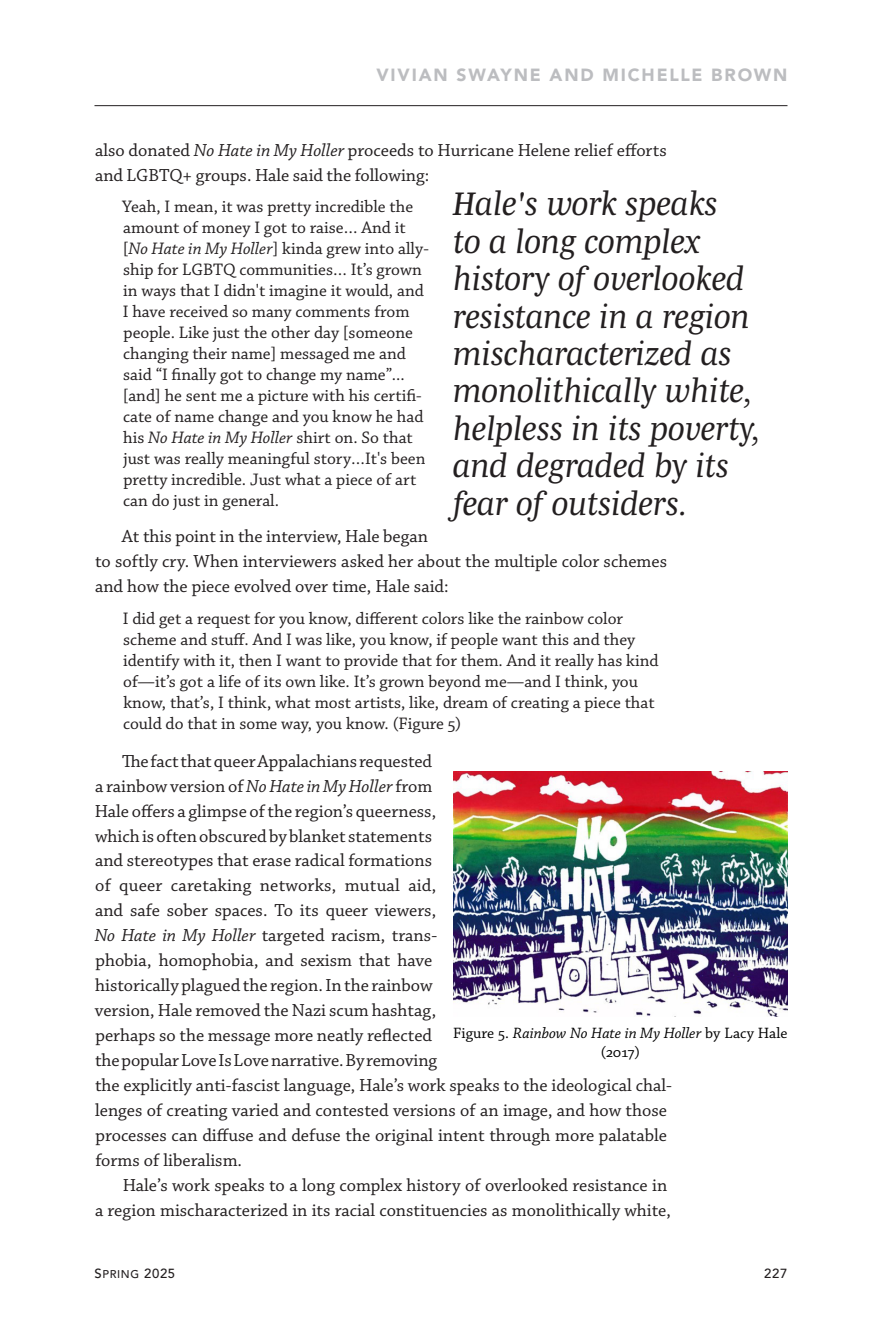
<style>
.page{position:relative;width:882px;height:1323px;background:#fff}
.page>*{position:absolute;margin:0;border:0;box-sizing:border-box;transform-origin:0 0}
.Pull_quote_left{font:italic 33.25px/37.4px "Mencken Std Text";color:#231f20}
.Body_no_superscripts{font:18.38px/24.8px "Chaparral Pro";color:#231f20}
.Body_small_block_quote{font:17.5px/21px "Chaparral Pro";color:#231f20}
.Running_head__right{font:900 17.5px "Avenir LT Std";letter-spacing:.105em;color:#bcbdc0}
.Image_Caption{font:15.75px/19.2px "Chaparral Pro";color:#000;text-align:center}
.t1{font:13.12px "Avenir LT Std Medium SC850";color:#231f20}
.t2{font:500 13.12px "Avenir LT Std";color:#231f20}
.t3{font:11.2px "Avenir LT Std Medium SC850";color:#231f20}
.s1{font-style:italic}
.s2{font-size:13.12px}
.s3{font-size:11.2px}
</style>
<div class="page">
<hr style="left:94px;top:105px;width:694px;height:1px;background:#231f20">
<img style="left:453px;top:772px;width:335px;height:244px">
<p class="Running_head__right" style="left:376px;top:64px;width:413px">VIVIAN SWAYNE AND MICHELLE BROWN</p>
<p class="Body_no_superscripts" style="left:95px;top:138px;width:573px">also donated <span class="s1">No Hate in My Holler</span> proceeds to Hurricane Helene relief efforts and LGBTQ+ groups. Hale said the following:</p>
<p class="Body_small_block_quote" style="left:122px;top:197px;width:308px">Yeah, I mean, it was pretty incredible the amount of money I got to raise… And it [<span class="s1">No Hate in My Holler</span>] kinda grew into ally&shy;ship for LGBTQ communities… It’s grown in ways that I didn't imagine it would, and I have received so many comments from people. Like just the other day [someone changing their name] messaged me and said “I finally got to change my name”... [and] he sent me a picture with his certifi&shy;cate of name change and you know he had his <span class="s1">No Hate in My Holler</span> shirt on. So that just was really meaningful story…It's been pretty incredible. Just what a piece of art can do just in general.</p>
<p class="Body_no_superscripts" style="left:95px;top:525px;width:573px;text-indent:27px">At this point in the interview, Hale began<br>to softly cry. When interviewers asked her about the multiple color schemes and how the piece evolved over time, Hale said:</p>
<p class="Body_small_block_quote" style="left:123px;top:608px;width:537px">I did get a request for you know, different colors like the rainbow color scheme and stuff. And I was like, you know, if people want this and they identify with it, then I want to provide that for them. And it really has kind of—it’s got a life of its own like. It’s grown beyond me—and I think, you know, that’s, I think, what most artists, like, dream of creating a piece that could do that in some way, you know. (Figure 5)</p>
<p class="Body_no_superscripts" style="left:95px;top:749px;width:579px;text-indent:27px">The fact that queer Appalachians requested<br>a rainbow version of <span class="s1">No Hate in My Holler</span> from<br>Hale offers a glimpse of the region’s queerness,<br>which is often obscured by blanket statements<br>and stereotypes that erase radical formations<br>of queer caretaking networks, mutual aid,<br>and safe sober spaces. To its queer viewers,<br><span class="s1">No Hate in My Holler</span> targeted racism, trans-<br>phobia, homophobia, and sexism that have<br>historically plagued the region. In the rainbow<br>version, Hale removed the Nazi scum hashtag,<br>perhaps so the message more neatly reflected<br>the popular Love Is Love narrative. By removing<br>the explicitly anti-fascist language, Hale’s work speaks to the ideological chal&shy;lenges of creating varied and contested versions of an image, and how those processes can diffuse and defuse the original intent through more palatable forms of liberalism.</p>
<p class="Body_no_superscripts" style="left:95px;top:1173px;width:577px;text-align:right">Hale’s work speaks to a long complex history of overlooked resistance in<br>a region mischaracterized in its racial constituencies as monolithically white,</p>
<p class="Pull_quote_left" style="left:453px;top:185px;width:309px">Hale's work speaks<br>to a long complex history of overlooked resistance in a region mischaracterized as monolithically white, helpless in its poverty, and degraded by its fear of outsiders.</p>
<p class="Image_Caption" style="left:453px;top:1024px;width:336px">Figure 5. <span class="s1">Rainbow No Hate in My Holler</span> by Lacy Hale (2017)</p>
<p class="t3" style="left:94px;top:1267px;width:16px"><span class="s2">S</span>prin</p>
<p class="t1" style="left:130px;top:1266px;width:46px"><span class="s3">g</span> 2025</p>
<p class="t2" style="left:764px;top:1266px;width:25px">227</p>
</div>
